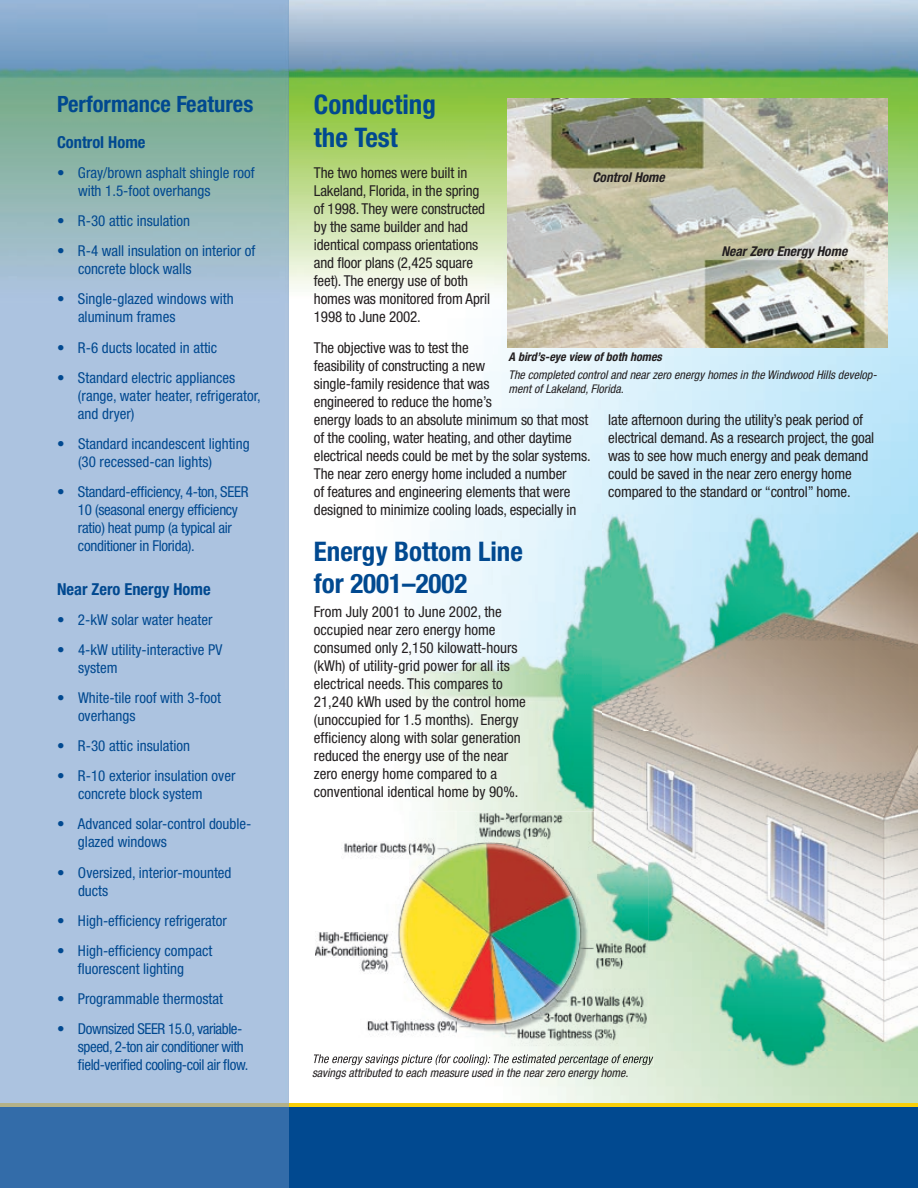
<style>
.page{position:relative;width:918px;height:1188px;background:#fff}
.page>*{position:absolute;margin:0;border:0;box-sizing:border-box;transform-origin:0 0}
.t1{font:700 condensed 27px/32.4px "Helvetica Neue LT Std";color:#014990}
.t2{font:700 condensed 22.5px "Helvetica Neue LT Std";color:#014990}
.t3{font:700 condensed 16.5px "Helvetica Neue LT Std";color:#014990}
.t4{font:condensed 15px/18px "Helvetica Neue LT Std";letter-spacing:-.01em;color:#231f20}
.t5{font:condensed 15px/18px "Helvetica Neue LT Std";color:#014990}
.t6{font:condensed 15px/18px "Helvetica Neue LT Std";letter-spacing:-.02em;color:#014990}
.t7{font:condensed 15px/18px "Helvetica Neue LT Std";letter-spacing:-.03em;color:#014990}
.t8{font:italic 700 condensed 13.5px "Helvetica Neue LT Std";color:#231f20}
.t9{font:italic condensed 12px/14.4px "Helvetica Neue LT Std";color:#231f20}
.t10{font:italic 700 condensed 12px "Helvetica Neue LT Std";color:#231f20}
</style>
<div class="page">
<img style="left:288px;top:1050px;width:630px;height:53px">
<img style="left:288px;top:302px;width:1px;height:748px">
<img style="left:604px;top:302px;width:314px;height:748px">
<img style="left:402px;top:336px;width:202px;height:475px">
<img style="left:288px;top:0;width:630px;height:302px">
<div style="left:288px;top:1106px;width:630px;height:82px;background:#014990"></div>
<hr style="left:288px;top:1103px;width:630px;height:3px;background:#f8cf09">
<div style="left:0;top:302px;width:286px;height:801px;background:#acc3e0"></div>
<img style="left:0;top:0;width:286px;height:302px">
<img style="left:286px;top:0;width:2px;height:1103px">
<div style="left:0;top:1106px;width:288px;height:82px;background:#336ca9"></div>
<hr style="left:0;top:1103px;width:288px;height:3px;background:#b3b188">
<img style="left:507px;top:99px;width:380px;height:248px">
<img style="left:314px;top:1054px;width:340px;height:11px">
<img style="left:315px;top:958px;width:142px;height:96px">
<img style="left:457px;top:1006px;width:191px;height:48px">
<img style="left:545px;top:958px;width:103px;height:48px">
<img style="left:315px;top:842px;width:95px;height:116px">
<img style="left:553px;top:811px;width:95px;height:147px">
<img style="left:410px;top:811px;width:47px;height:81px">
<img style="left:506px;top:811px;width:47px;height:58px">
<img style="left:457px;top:811px;width:49px;height:39px">
<img style="left:315px;top:1054px;width:333px;height:5px">
<img style="left:400px;top:844px;width:180px;height:180px;border-radius:50%">
<h2 class="t2" style="left:57px;top:90px;width:198px">Performance Features</h2>
<p class="t3" style="left:57px;top:132px;width:90px">Control Home</p>
<p class="t5" style="left:78px;top:164px;width:178px;text-indent:-21px">• Gray/brown asphalt shingle roof with 1.5-foot overhangs</p>
<p class="t5" style="left:57px;top:212px;width:135px">• R-30 attic insulation</p>
<p class="t5" style="left:78px;top:242px;width:179px;text-indent:-21px">• R-4 wall insulation on interior of concrete block walls</p>
<p class="t5" style="left:78px;top:290px;width:157px;text-indent:-21px">• Single-glazed windows with aluminum frames</p>
<p class="t5" style="left:57px;top:338px;width:162px">• R-6 ducts located in attic</p>
<p class="t5" style="left:78px;top:368px;width:184px;text-indent:-21px">• Standard electric appliances (range, water heater, refrigerator, and dryer)</p>
<p class="t5" style="left:78px;top:435px;width:173px;text-indent:-21px">• Standard incandescent lighting (30 recessed-can lights)</p>
<p class="t6" style="left:78px;top:483px;width:172px;text-indent:-21px">• Standard-efficiency, 4-ton, SEER<br>10 (seasonal energy efficiency ratio) heat pump (a typical air conditioner in Florida).</p>
<p class="t3" style="left:57px;top:579px;width:155px">Near Zero Energy Home</p>
<p class="t5" style="left:57px;top:610px;width:157px">• 2-kW solar water heater</p>
<p class="t5" style="left:78px;top:640px;width:146px;text-indent:-21px">• 4-kW utility-interactive PV system</p>
<p class="t5" style="left:78px;top:689px;width:144px;text-indent:-21px">• White-tile roof with 3-foot overhangs</p>
<p class="t5" style="left:57px;top:737px;width:135px">• R-30 attic insulation</p>
<p class="t5" style="left:78px;top:767px;width:159px;text-indent:-21px">• R-10 exterior insulation over concrete block system</p>
<p class="t5" style="left:78px;top:815px;width:175px;text-indent:-21px">• Advanced solar-control double&shy;glazed windows</p>
<p class="t5" style="left:78px;top:863px;width:155px;text-indent:-21px">• Oversized, interior-mounted ducts</p>
<p class="t5" style="left:57px;top:911px;width:171px">• High-efficiency refrigerator</p>
<p class="t5" style="left:57px;top:941px;width:157px;text-align:center">• High-efficiency compact fluorescent lighting</p>
<p class="t5" style="left:57px;top:990px;width:168px">• Programmable thermostat</p>
<p class="t7" style="left:78px;top:1020px;width:172px;text-indent:-21px">• Downsized SEER 15.0, variable&shy;speed, 2-ton air conditioner with field-verified cooling-coil air flow.</p>
<h1 class="t1" style="left:314px;top:88px;width:123px">Conducting the Test</h1>
<p class="t4" style="left:314px;top:164px;width:178px">The two homes were built in<br>Lakeland, Florida, in the spring of 1998. They were constructed by the same builder and had identical compass orientations and floor plans (2,425 square feet). The energy use of both homes was monitored from April<br>1998 to June 2002.</p>
<p class="t4" style="left:314px;top:339px;width:278px">The objective was to test the<br>feasibility of constructing a new<br>single-family residence that was<br>engineered to reduce the home’s<br>energy loads to an absolute minimum so that most of the cooling, water heating, and other daytime electrical needs could be met by the solar systems.<br>The near zero energy home included a number<br>of features and engineering elements that were designed to minimize cooling loads, especially in</p>
<p class="t8" style="left:592px;top:169px;width:74px">Control Home</p>
<p class="t8" style="left:722px;top:243px;width:127px">Near Zero Energy Home</p>
<p class="t10" style="left:508px;top:350px;width:155px">A bird’s-eye view of both homes</p>
<p class="t9" style="left:508px;top:368px;width:370px">The completed control and near zero energy homes in the Windwood Hills develop&shy;ment of Lakeland, Florida.</p>
<p class="t4" style="left:608px;top:410px;width:268px">late afternoon during the utility’s peak period of electrical demand. As a research project, the goal was to see how much energy and peak demand could be saved in the near zero energy home compared to the standard or “control” home.</p>
<h1 class="t1" style="left:314px;top:535px;width:211px">Energy Bottom Line for 2001–2002</h1>
<p class="t4" style="left:314px;top:603px;width:213px">From July 2001 to June 2002, the occupied near zero energy home consumed only 2,150 kilowatt-hours (kWh) of utility-grid power for all its electrical needs. This compares to 21,240 kWh used by the control home (unoccupied for 1.5 months). Energy efficiency along with solar generation reduced the energy use of the near zero energy home compared to a conventional identical home by 90%.</p>
<p class="t9" style="left:312px;top:1066px;width:318px">savings attributed to each measure used in the near zero energy home.</p>
</div>
